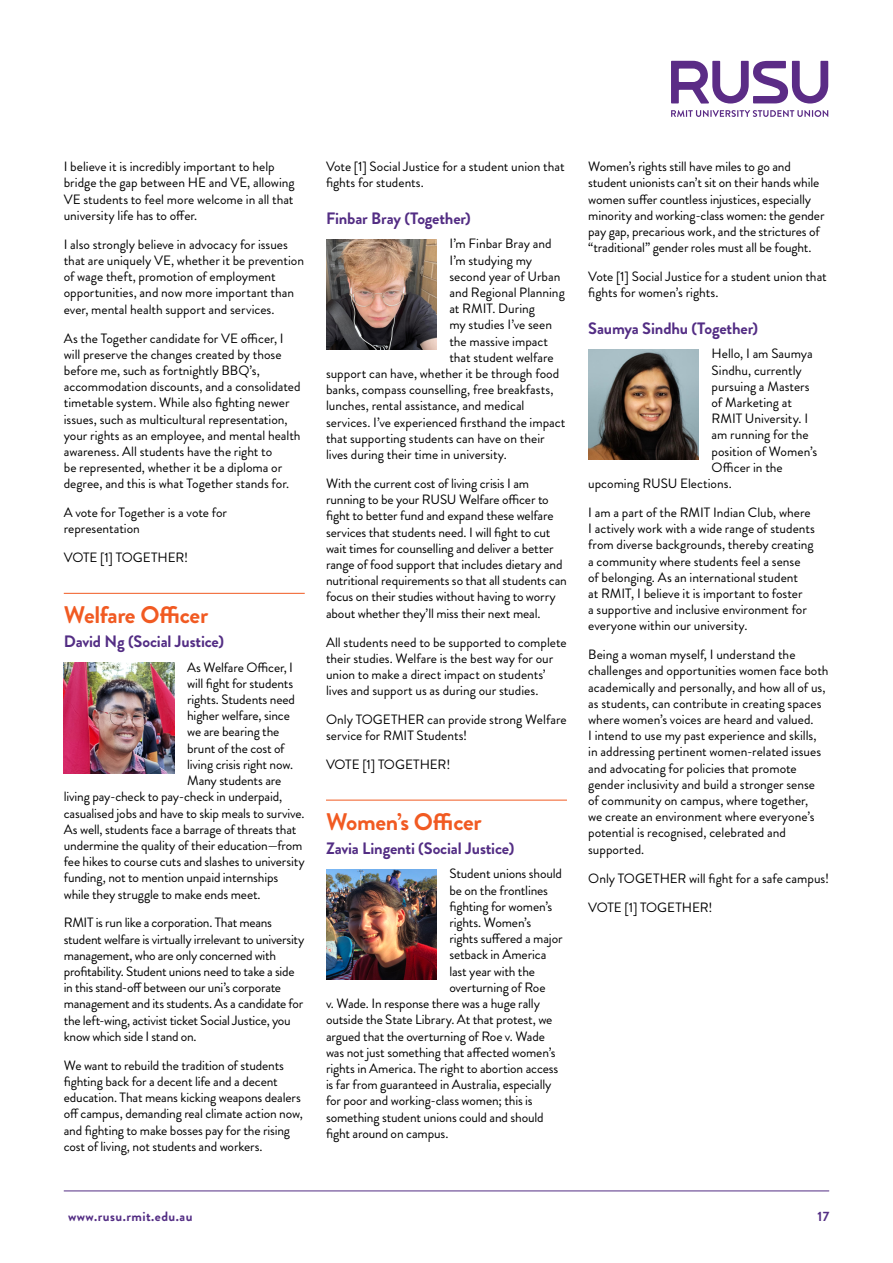
<style>
.page{position:relative;width:893px;height:1263px;background:#fff}
.page>*{position:absolute;margin:0;border:0;box-sizing:border-box;transform-origin:0 0}
.t1{font:700 24px "Brandon Grotesque";letter-spacing:-.015em;color:#f15a22}
.t2{font:700 16.5px "Brandon Grotesque";letter-spacing:-.01em;color:#532d84}
.t3{font:13.5px/16.2px "Brandon Grotesque";letter-spacing:-.005em;color:#000}
.t4{font:700 13.5px "Brandon Grotesque";letter-spacing:.035em;color:#532d84}
</style>
<div class="page">
<hr style="left:64px;top:1190px;width:765px;height:1px;background:#532d84">
<svg style="left:671px;top:110px;width:157px;height:7px"></svg>
<svg style="left:671px;top:61px;width:157px;height:43px"></svg>
<hr style="left:64px;top:593px;width:241px;height:1px;background:#f15a22">
<img style="left:64px;top:663px;width:110px;height:110px">
<hr style="left:326px;top:800px;width:241px;height:1px;background:#f15a22">
<img style="left:326px;top:239px;width:111px;height:111px">
<img style="left:326px;top:869px;width:111px;height:111px">
<img style="left:588px;top:349px;width:111px;height:111px">
<p class="t3" style="left:64px;top:159px;width:232px">I believe it is incredibly important to help bridge the gap between HE and VE, allowing VE students to feel more welcome in all that university life has to offer.</p>
<p class="t3" style="left:64px;top:236px;width:242px">I also strongly believe in advocacy for issues that are uniquely VE, whether it be prevention of wage theft, promotion of employment opportunities, and now more important than ever, mental health support and services.</p>
<p class="t3" style="left:64px;top:330px;width:238px">As the Together candidate for VE officer, I will preserve the changes created by those before me, such as fortnightly BBQ’s, accommodation discounts, and a consolidated timetable system. While also fighting newer issues, such as multicultural representation, your rights as an employee, and mental health awareness. All students have the right to<br>be represented, whether it be a diploma or degree, and this is what Together stands for.</p>
<p class="t3" style="left:64px;top:505px;width:165px">A vote for Together is a vote for representation</p>
<p class="t3" style="left:64px;top:550px;width:126px">VOTE [1] TOGETHER!</p>
<h1 class="t1" style="left:64px;top:598px;width:146px">Welfare Officer</h1>
<p class="t2" style="left:64px;top:630px;width:162px">David Ng (Social Justice)</p>
<p class="t3" style="left:187px;top:659px;width:107px">As Welfare Officer, I</p>
<p class="t3" style="left:187px;top:675px;width:108px">will fight for students</p>
<p class="t3" style="left:187px;top:691px;width:109px">rights. Students need</p>
<p class="t3" style="left:187px;top:708px;width:104px">higher welfare, since</p>
<p class="t3" style="left:187px;top:724px;width:94px">we are bearing the</p>
<p class="t3" style="left:187px;top:740px;width:99px">brunt of the cost of</p>
<p class="t3" style="left:187px;top:756px;width:107px">living crisis right now.</p>
<p class="t3" style="left:187px;top:772px;width:96px">Many students are</p>
<p class="t3" style="left:64px;top:789px;width:220px">living pay-check to pay-check in underpaid,</p>
<p class="t3" style="left:64px;top:805px;width:242px">casualised jobs and have to skip meals to survive.</p>
<p class="t3" style="left:64px;top:821px;width:234px">As well, students face a barrage of threats that</p>
<p class="t3" style="left:64px;top:837px;width:240px">undermine the quality of their education—from</p>
<p class="t3" style="left:64px;top:853px;width:242px">fee hikes to course cuts and slashes to university</p>
<p class="t3" style="left:64px;top:870px;width:216px">funding, not to mention unpaid internships</p>
<p class="t3" style="left:64px;top:886px;width:198px">while they struggle to make ends meet.</p>
<p class="t3" style="left:64px;top:915px;width:242px">RMIT is run like a corporation. That means student welfare is virtually irrelevant to university management, who are only concerned with profitability. Student unions need to take a side in this stand-off between our uni’s corporate management and its students. As a candidate for the left-wing, activist ticket Social Justice, you know which side I stand on.</p>
<p class="t3" style="left:64px;top:1057px;width:241px">We want to rebuild the tradition of students fighting back for a decent life and a decent education. That means kicking weapons dealers off campus, demanding real climate action now, and fighting to make bosses pay for the rising cost of living, not students and workers.</p>
<p class="t3" style="left:326px;top:159px;width:240px">Vote [1] Social Justice for a student union that fights for students.</p>
<p class="t2" style="left:326px;top:206px;width:146px">Finbar Bray (Together)</p>
<p class="t3" style="left:449px;top:236px;width:104px">I’m Finbar Bray and</p>
<p class="t3" style="left:449px;top:252px;width:84px">I’m studying my</p>
<p class="t3" style="left:449px;top:268px;width:113px">second year of Urban</p>
<p class="t3" style="left:449px;top:284px;width:117px">and Regional Planning</p>
<p class="t3" style="left:449px;top:301px;width:87px">at RMIT. During</p>
<p class="t3" style="left:449px;top:317px;width:104px">my studies I’ve seen</p>
<p class="t3" style="left:449px;top:333px;width:100px">the massive impact</p>
<p class="t3" style="left:449px;top:349px;width:106px">that student welfare</p>
<p class="t3" style="left:326px;top:365px;width:235px">support can have, whether it be through food</p>
<p class="t3" style="left:326px;top:382px;width:229px">banks, compass counselling, free breakfasts,</p>
<p class="t3" style="left:326px;top:398px;width:200px">lunches, rental assistance, and medical</p>
<p class="t3" style="left:326px;top:414px;width:241px">services. I’ve experienced firsthand the impact</p>
<p class="t3" style="left:326px;top:430px;width:220px">that supporting students can have on their</p>
<p class="t3" style="left:326px;top:446px;width:182px">lives during their time in university.</p>
<p class="t3" style="left:326px;top:475px;width:242px">With the current cost of living crisis I am running to be your RUSU Welfare officer to fight to better fund and expand these welfare services that students need. I will fight to cut wait times for counselling and deliver a better range of food support that includes dietary and nutritional requirements so that all students can focus on their studies without having to worry about whether they’ll miss their next meal.</p>
<p class="t3" style="left:326px;top:634px;width:242px">All students need to be supported to complete their studies. Welfare is the best way for our union to make a direct impact on students’ lives and support us as during our studies.</p>
<p class="t3" style="left:326px;top:711px;width:242px">Only TOGETHER can provide strong Welfare service for RMIT Students!</p>
<p class="t3" style="left:326px;top:757px;width:126px">VOTE [1] TOGETHER!</p>
<h1 class="t1" style="left:326px;top:805px;width:157px">Women’s Officer</h1>
<p class="t2" style="left:326px;top:836px;width:190px">Zavia Lingenti (Social Justice)</p>
<p class="t3" style="left:449px;top:866px;width:114px">Student unions should</p>
<p class="t3" style="left:449px;top:882px;width:100px">be on the frontlines</p>
<p class="t3" style="left:449px;top:898px;width:105px">fighting for women’s</p>
<p class="t3" style="left:449px;top:914px;width:83px">rights. Women’s</p>
<p class="t3" style="left:449px;top:931px;width:115px">rights suffered a major</p>
<p class="t3" style="left:449px;top:947px;width:98px">setback in America</p>
<p class="t3" style="left:449px;top:963px;width:87px">last year with the</p>
<p class="t3" style="left:449px;top:979px;width:98px">overturning of Roe</p>
<p class="t3" style="left:326px;top:995px;width:215px">v. Wade. In response there was a huge rally</p>
<p class="t3" style="left:326px;top:1012px;width:228px">outside the State Library. At that protest, we</p>
<p class="t3" style="left:326px;top:1028px;width:221px">argued that the overturning of Roe v. Wade</p>
<p class="t3" style="left:326px;top:1044px;width:231px">was not just something that affected women’s</p>
<p class="t3" style="left:326px;top:1060px;width:234px">rights in America. The right to abortion access</p>
<p class="t3" style="left:326px;top:1076px;width:227px">is far from guaranteed in Australia, especially</p>
<p class="t3" style="left:326px;top:1093px;width:208px">for poor and working-class women; this is</p>
<p class="t3" style="left:326px;top:1109px;width:219px">something student unions could and should</p>
<p class="t3" style="left:326px;top:1125px;width:124px">fight around on campus.</p>
<p class="t3" style="left:588px;top:159px;width:238px">Women’s rights still have miles to go and student unionists can’t sit on their hands while women suffer countless injustices, especially minority and working-class women: the gender pay gap, precarious work, and the strictures of “traditional” gender roles must all be fought.</p>
<p class="t3" style="left:588px;top:269px;width:240px">Vote [1] Social Justice for a student union that fights for women’s rights.</p>
<p class="t2" style="left:588px;top:316px;width:171px">Saumya Sindhu (Together)</p>
<p class="t3" style="left:712px;top:346px;width:103px">Hello, I am Saumya</p>
<p class="t3" style="left:712px;top:362px;width:92px">Sindhu, currently</p>
<p class="t3" style="left:712px;top:378px;width:100px">pursuing a Masters</p>
<p class="t3" style="left:712px;top:394px;width:82px">of Marketing at</p>
<p class="t3" style="left:712px;top:411px;width:98px">RMIT University. I</p>
<p class="t3" style="left:712px;top:427px;width:98px">am running for the</p>
<p class="t3" style="left:712px;top:443px;width:107px">position of Women’s</p>
<p class="t3" style="left:712px;top:459px;width:73px">Officer in the</p>
<p class="t3" style="left:588px;top:475px;width:145px">upcoming RUSU Elections.</p>
<p class="t3" style="left:588px;top:504px;width:228px">I am a part of the RMIT Indian Club, where I actively work with a wide range of students from diverse backgrounds, thereby creating a community where students feel a sense<br>of belonging. As an international student<br>at RMIT, I believe it is important to foster<br>a supportive and inclusive environment for everyone within our university.</p>
<p class="t3" style="left:588px;top:647px;width:242px">Being a woman myself, I understand the challenges and opportunities women face both academically and personally, and how all of us, as students, can contribute in creating spaces where women’s voices are heard and valued.<br>I intend to use my past experience and skills, in addressing pertinent women-related issues and advocating for policies that promote gender inclusivity and build a stronger sense of community on campus, where together,<br>we create an environment where everyone’s potential is recognised, celebrated and supported.</p>
<p class="t3" style="left:588px;top:864px;width:242px;line-height:29px">Only TOGETHER will fight for a safe campus!<br>VOTE [1] TOGETHER!</p>
<p class="t4" style="left:68px;top:1207px;width:126px">www.rusu.rmit.edu.au</p>
<p class="t4" style="left:817px;top:1207px;width:13px">17</p>
</div>
